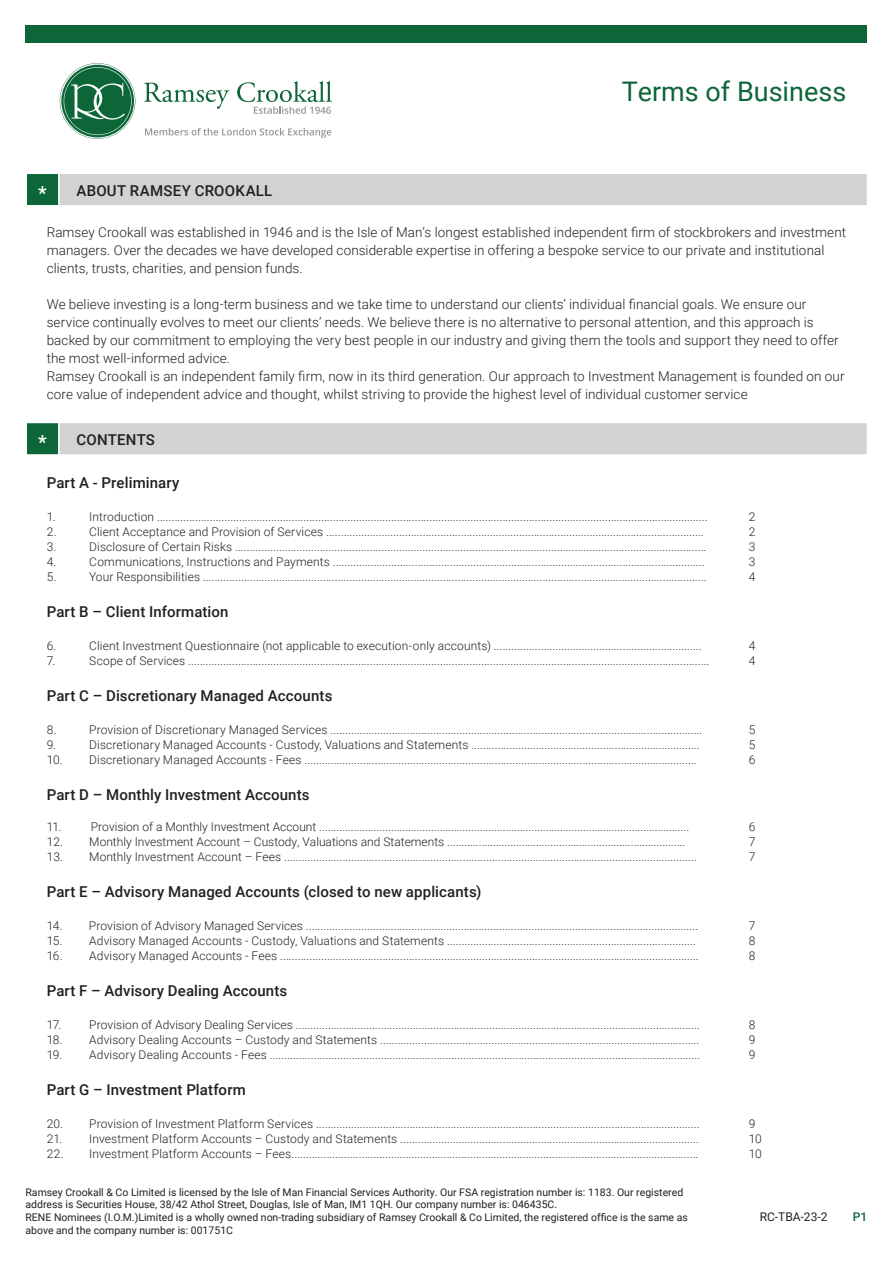
<style>
.page{position:relative;width:893px;height:1263px;background:#fff}
.page>*{position:absolute;margin:0;border:0;box-sizing:border-box;transform-origin:0 0}
.t1{font:27px "Roboto";color:#0c6638}
.t2{font:500 15px "Roboto";letter-spacing:.01em;color:#231f20}
.t3{font:300 13.5px/18px "Roboto";letter-spacing:.005em;color:#231f20}
.t4{font:300 12px "Roboto";letter-spacing:.01em;color:#231f20}
.t5{font:12px "Roboto";color:#231f20}
.t6{font:500 12px "Roboto";color:#0c6638}
.t7{font:10.5px/12.6px "Roboto";color:#231f20}
.s1{font-size:19.5px;color:#fff}
</style>
<div class="page">
<svg style="left:145px;top:128px;width:186px;height:10px"></svg>
<svg style="left:60px;top:63px;width:75px;height:76px"></svg>
<svg style="left:144px;top:83px;width:85px;height:26px"></svg>
<svg style="left:237px;top:81px;width:95px;height:33px"></svg>
<div style="left:26px;top:26px;width:841px;height:17px;background:#0c6638"></div>
<div style="left:26px;top:173px;width:842px;height:34px;background:#d1d2d4;border:2px solid #fff"></div>
<div style="left:26px;top:173px;width:34px;height:34px;background:#0c6638;border:2px solid #fff"></div>
<div style="left:26px;top:422px;width:842px;height:34px;background:#d1d2d4;border:2px solid #fff"></div>
<div style="left:26px;top:422px;width:34px;height:34px;background:#0c6638;border:2px solid #fff"></div>
<h1 class="t1" style="left:622px;top:73px;width:226px">Terms of Business</h1>
<p class="t2" style="left:38px;top:180px;width:236px"><span class="s1">*</span> ABOUT RAMSEY CROOKALL</p>
<p class="t3" style="left:47px;top:223px;width:801px">Ramsey Crookall was established in 1946 and is the Isle of Man’s longest established independent firm of stockbrokers and investment managers. Over the decades we have developed considerable expertise in offering a bespoke service to our private and institutional clients, trusts, charities, and pension funds.</p>
<p class="t3" style="left:47px;top:295px;width:799px">We believe investing is a long-term business and we take time to understand our clients’ individual financial goals. We ensure our service continually evolves to meet our clients’ needs. We believe there is no alternative to personal attention, and this approach is backed by our commitment to employing the very best people in our industry and giving them the tools and support they need to offer the most well-informed advice.<br>Ramsey Crookall is an independent family firm, now in its third generation. Our approach to Investment Management is founded on our core value of independent advice and thought, whilst striving to provide the highest level of individual customer service</p>
<p class="t2" style="left:38px;top:429px;width:118px"><span class="s1">*</span> CONTENTS</p>
<p class="t2" style="left:47px;top:473px;width:134px">Part A - Preliminary</p>
<p class="t4" style="left:47px;top:509px;width:11px">1.</p>
<p class="t4" style="left:89px;top:509px;width:620px">Introduction ............................................................................................................................................................................................</p>
<p class="t4" style="left:749px;top:509px;width:8px">2</p>
<p class="t4" style="left:47px;top:524px;width:11px">2.</p>
<p class="t4" style="left:89px;top:524px;width:616px">Client Acceptance and Provision of Services .................................................................................................................................</p>
<p class="t4" style="left:749px;top:524px;width:8px">2</p>
<p class="t4" style="left:47px;top:539px;width:11px">3.</p>
<p class="t4" style="left:89px;top:539px;width:619px">Disclosure of Certain Risks .................................................................................................................................................................</p>
<p class="t4" style="left:749px;top:539px;width:8px">3</p>
<p class="t4" style="left:47px;top:554px;width:11px">4.</p>
<p class="t4" style="left:89px;top:554px;width:617px">Communications, Instructions and Payments ...............................................................................................................................</p>
<p class="t4" style="left:749px;top:554px;width:8px">3</p>
<p class="t4" style="left:47px;top:569px;width:11px">5.</p>
<p class="t4" style="left:89px;top:569px;width:619px">Your Responsibilities ............................................................................................................................................................................</p>
<p class="t4" style="left:749px;top:569px;width:8px">4</p>
<p class="t2" style="left:47px;top:602px;width:183px">Part B – Client Information</p>
<p class="t4" style="left:47px;top:638px;width:11px">6.</p>
<p class="t4" style="left:89px;top:638px;width:614px">Client Investment Questionnaire (not applicable to execution-only accounts) .......................................................................</p>
<p class="t4" style="left:749px;top:638px;width:8px">4</p>
<p class="t4" style="left:47px;top:653px;width:10px">7.</p>
<p class="t4" style="left:89px;top:653px;width:622px">Scope of Services ..................................................................................................................................................................................</p>
<p class="t4" style="left:749px;top:653px;width:8px">4</p>
<p class="t2" style="left:47px;top:686px;width:287px">Part C – Discretionary Managed Accounts</p>
<p class="t4" style="left:47px;top:722px;width:11px">8.</p>
<p class="t4" style="left:89px;top:722px;width:615px">Provision of Discretionary Managed Services ...............................................................................................................................</p>
<p class="t4" style="left:749px;top:722px;width:8px">5</p>
<p class="t4" style="left:47px;top:737px;width:11px">9.</p>
<p class="t4" style="left:89px;top:737px;width:612px">Discretionary Managed Accounts - Custody, Valuations and Statements ..............................................................................</p>
<p class="t4" style="left:749px;top:737px;width:8px">5</p>
<p class="t4" style="left:47px;top:752px;width:652px">10. Discretionary Managed Accounts - Fees ......................................................................................................................................</p>
<p class="t4" style="left:749px;top:752px;width:8px">6</p>
<p class="t2" style="left:47px;top:785px;width:264px">Part D – Monthly Investment Accounts</p>
<p class="t4" style="left:47px;top:818px;width:16px">11.</p>
<p class="t4" style="left:91px;top:818px;width:600px">Provision of a Monthly Investment Account .................................................................................................................................</p>
<p class="t4" style="left:749px;top:818px;width:8px">6</p>
<p class="t4" style="left:47px;top:833px;width:640px">12. Monthly Investment Account – Custody, Valuations and Statements ...................................................................................</p>
<p class="t4" style="left:749px;top:833px;width:8px">7</p>
<p class="t4" style="left:47px;top:848px;width:652px">13. Monthly Investment Account – Fees .............................................................................................................................................</p>
<p class="t4" style="left:749px;top:848px;width:8px">7</p>
<p class="t2" style="left:47px;top:881px;width:436px">Part E – Advisory Managed Accounts (closed to new applicants)</p>
<p class="t4" style="left:47px;top:917px;width:653px">14. Provision of Advisory Managed Services ......................................................................................................................................</p>
<p class="t4" style="left:749px;top:917px;width:8px">7</p>
<p class="t4" style="left:47px;top:932px;width:651px">15. Advisory Managed Accounts - Custody, Valuations and Statements .....................................................................................</p>
<p class="t4" style="left:749px;top:932px;width:8px">8</p>
<p class="t4" style="left:47px;top:947px;width:654px">16. Advisory Managed Accounts - Fees ...............................................................................................................................................</p>
<p class="t4" style="left:749px;top:947px;width:8px">8</p>
<p class="t2" style="left:47px;top:980px;width:242px">Part F – Advisory Dealing Accounts</p>
<p class="t4" style="left:47px;top:1016px;width:655px">17. Provision of Advisory Dealing Services ..........................................................................................................................................</p>
<p class="t4" style="left:749px;top:1016px;width:8px">8</p>
<p class="t4" style="left:47px;top:1031px;width:654px">18. Advisory Dealing Accounts – Custody and Statements .............................................................................................................</p>
<p class="t4" style="left:749px;top:1031px;width:8px">9</p>
<p class="t4" style="left:47px;top:1046px;width:655px">19. Advisory Dealing Accounts - Fees ...................................................................................................................................................</p>
<p class="t4" style="left:749px;top:1046px;width:8px">9</p>
<p class="t2" style="left:47px;top:1079px;width:201px">Part G – Investment Platform</p>
<p class="t4" style="left:47px;top:1115px;width:654px">20. Provision of Investment Platform Services ...................................................................................................................................</p>
<p class="t4" style="left:749px;top:1115px;width:8px">9</p>
<p class="t4" style="left:47px;top:1130px;width:654px">21. Investment Platform Accounts – Custody and Statements ......................................................................................................</p>
<p class="t4" style="left:749px;top:1130px;width:14px">10</p>
<p class="t4" style="left:47px;top:1145px;width:653px">22. Investment Platform Accounts – Fees...........................................................................................................................................</p>
<p class="t4" style="left:749px;top:1145px;width:14px">10</p>
<p class="t7" style="left:26px;top:1185px;width:664px">Ramsey Crookall &amp; Co Limited is licensed by the Isle of Man Financial Services Authority. Our FSA registration number is: 1183. Our registered address is Securities House, 38/42 Athol Street, Douglas, Isle of Man, IM1 1QH. Our company number is: 046435C.<br>RENE Nominees (I.O.M.)Limited is a wholly owned non-trading subsidiary of Ramsey Crookall &amp; Co Limited, the registered office is the same as above and the company number is: 001751C</p>
<p class="t5" style="left:760px;top:1209px;width:69px">RC-TBA-23-2</p>
<p class="t6" style="left:853px;top:1209px;width:16px">P1</p>
</div>
